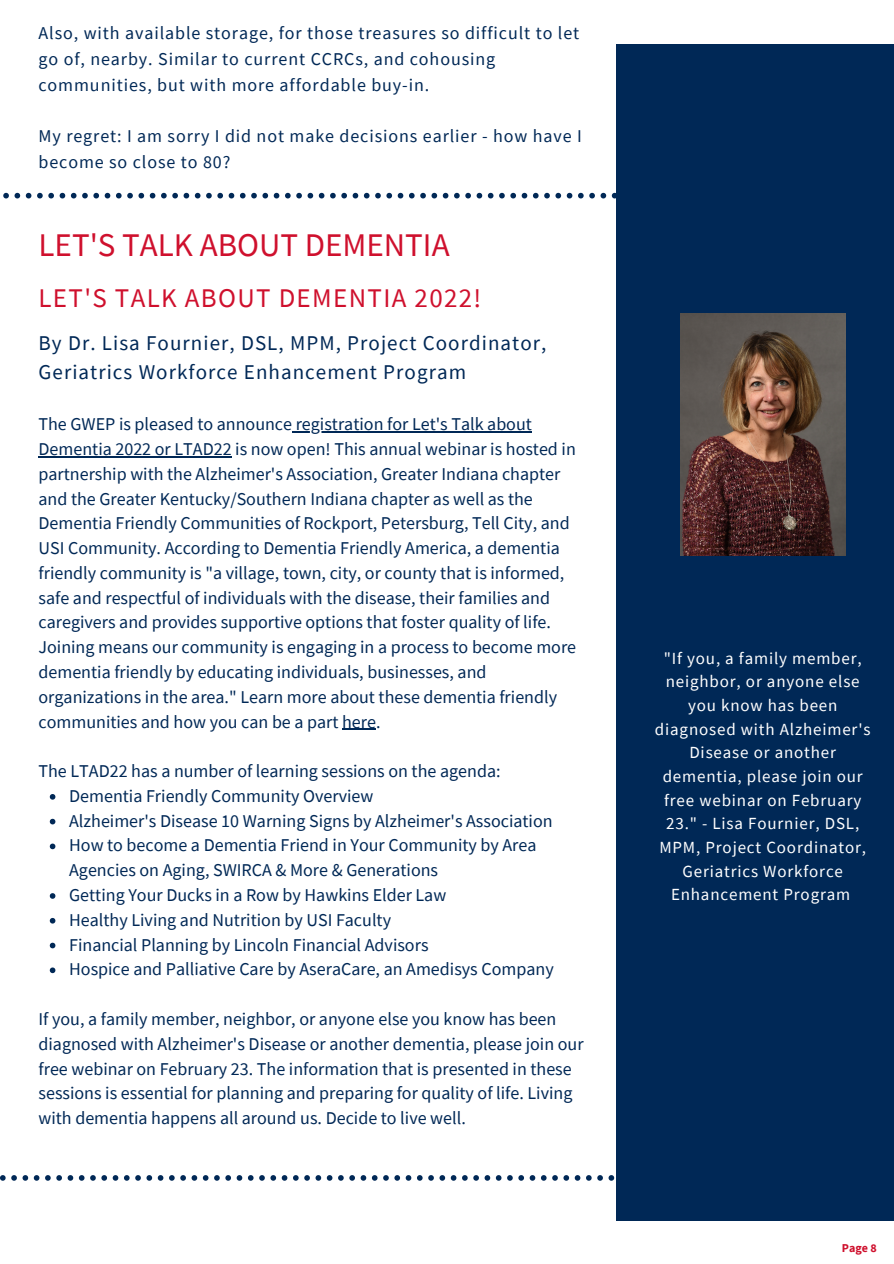
<style>
.page{position:relative;width:894px;height:1264px;background:#fff}
.page>*{position:absolute;margin:0;border:0;box-sizing:border-box;transform-origin:0 0}
.t1{font:33px "Source Sans Pro";color:#cf102d}
.t2{font:27px "Source Sans Pro";letter-spacing:.05em;color:#cf102d}
.t3{font:21px/29.2px "Source Sans Pro";letter-spacing:.05em;color:#002856}
.t4{font:18px/24.8px "Source Sans Pro";color:#002856}
.t5{font:18px/26px "Source Sans Pro";letter-spacing:.05em;color:#002856}
.t6{font:16.95px/23.7px "Source Sans Pro";letter-spacing:.05em;color:#fff;text-align:center}
.t7{font:700 12px "Source Sans Pro";color:#cf102d}
</style>
<div class="page">
<div style="left:616px;top:44px;width:277px;height:1176px;background:#002856"></div>
<svg style="left:3px;top:193px;width:613px;height:5px"></svg>
<svg style="left:50px;top:794px;width:5px;height:5px"></svg>
<svg style="left:50px;top:818px;width:5px;height:6px"></svg>
<svg style="left:50px;top:843px;width:5px;height:6px"></svg>
<svg style="left:50px;top:893px;width:5px;height:5px"></svg>
<svg style="left:50px;top:917px;width:5px;height:6px"></svg>
<svg style="left:50px;top:942px;width:5px;height:6px"></svg>
<svg style="left:50px;top:967px;width:5px;height:6px"></svg>
<hr style="left:292px;top:431px;width:239px;height:1px;background:#002856">
<hr style="left:38px;top:456px;width:193px;height:1px;background:#002856">
<hr style="left:342px;top:728px;width:34px;height:1px;background:#002856">
<img style="left:680px;top:313px;width:164px;height:242px">
<svg style="left:0;top:1175px;width:615px;height:5px"></svg>
<p class="t5" style="left:38px;top:19px;width:542px">Also, with available storage, for those treasures so difficult to let go of, nearby. Similar to current CCRCs, and cohousing communities, but with more affordable buy-in.</p>
<p class="t5" style="left:38px;top:123px;width:544px">My regret: I am sorry I did not make decisions earlier - how have I become so close to 80?</p>
<p class="t1" style="left:38px;top:224px;width:412px">LET'S TALK ABOUT DEMENTIA</p>
<p class="t2" style="left:38px;top:280px;width:444px">LET'S TALK ABOUT DEMENTIA 2022!</p>
<p class="t3" style="left:38px;top:327px;width:509px">By Dr. Lisa Fournier, DSL, MPM, Project Coordinator,<br>Geriatrics Workforce Enhancement Program</p>
<p class="t4" style="left:38px;top:411px;width:539px">The GWEP is pleased to announce registration for Let's Talk about Dementia 2022 or LTAD22 is now open! This annual webinar is hosted in partnership with the Alzheimer's Association, Greater Indiana chapter and the Greater Kentucky/Southern Indiana chapter as well as the Dementia Friendly Communities of Rockport, Petersburg, Tell City, and USI Community. According to Dementia Friendly America, a dementia friendly community is "a village, town, city, or county that is informed, safe and respectful of individuals with the disease, their families and caregivers and provides supportive options that foster quality of life.<br>Joining means our community is engaging in a process to become more dementia friendly by educating individuals, businesses, and organizations in the area." Learn more about these dementia friendly communities and how you can be a part here.</p>
<p class="t4" style="left:38px;top:758px;width:463px">The LTAD22 has a number of learning sessions on the agenda:</p>
<p class="t4" style="left:69px;top:783px;width:306px">Dementia Friendly Community Overview</p>
<p class="t4" style="left:69px;top:808px;width:485px">Alzheimer's Disease 10 Warning Signs by Alzheimer's Association</p>
<p class="t4" style="left:69px;top:832px;width:469px">How to become a Dementia Friend in Your Community by Area<br>Agencies on Aging, SWIRCA &amp; More &amp; Generations</p>
<p class="t4" style="left:69px;top:882px;width:378px">Getting Your Ducks in a Row by Hawkins Elder Law</p>
<p class="t4" style="left:69px;top:907px;width:323px">Healthy Living and Nutrition by USI Faculty</p>
<p class="t4" style="left:69px;top:931px;width:361px">Financial Planning by Lincoln Financial Advisors</p>
<p class="t4" style="left:69px;top:956px;width:486px">Hospice and Palliative Care by AseraCare, an Amedisys Company</p>
<p class="t4" style="left:38px;top:1006px;width:546px">If you, a family member, neighbor, or anyone else you know has been diagnosed with Alzheimer's Disease or another dementia, please join our free webinar on February 23. The information that is presented in these sessions is essential for planning and preparing for quality of life. Living with dementia happens all around us. Decide to live well.</p>
<p class="t6" style="left:654px;top:646px;width:217px">"If you, a family member, neighbor, or anyone else you know has been diagnosed with Alzheimer's<br>Disease or another dementia, please join our free webinar on February<br>23." - Lisa Fournier, DSL,<br>MPM, Project Coordinator,<br>Geriatrics Workforce<br>Enhancement Program</p>
<p class="t7" style="left:841px;top:1240px;width:36px">Page 8</p>
</div>
